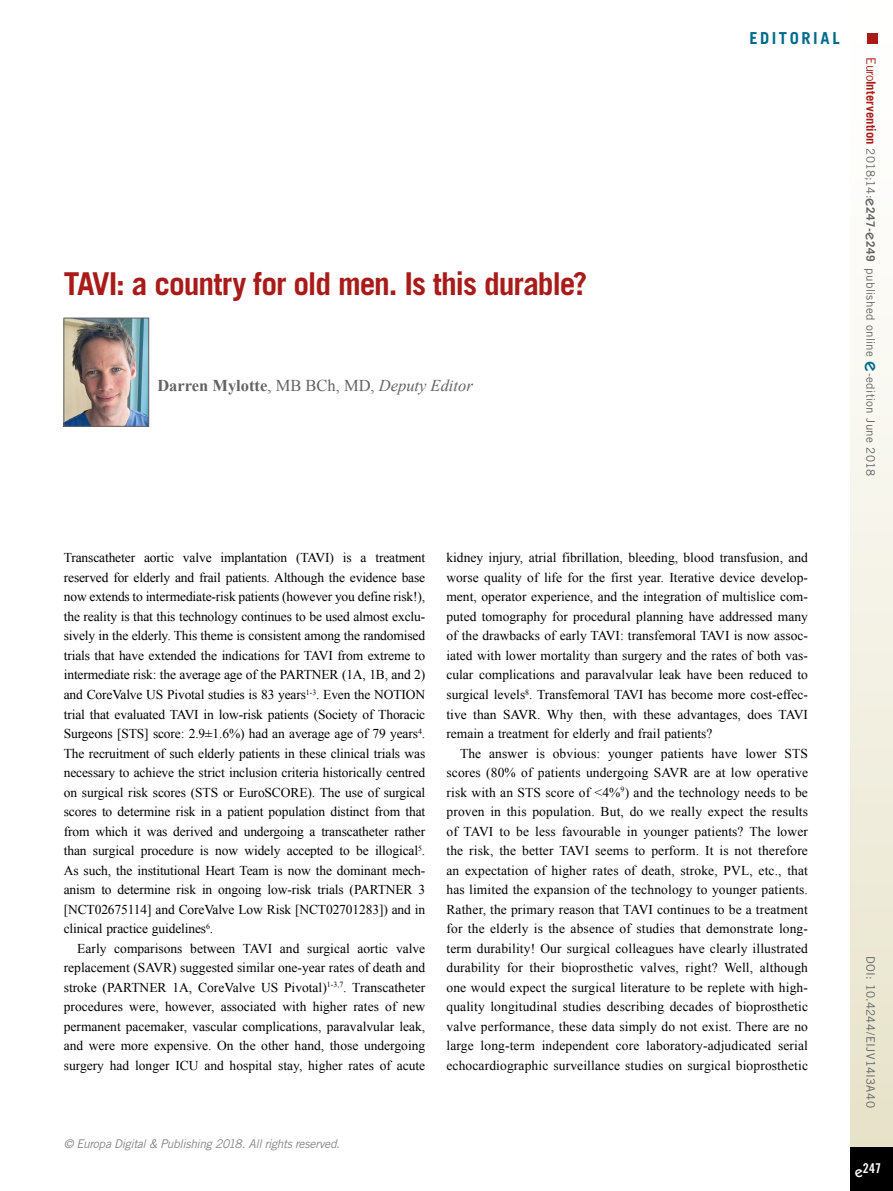
<style>
.page{position:relative;width:893px;height:1191px;background:#fff}
.page>*{position:absolute;margin:0;border:0;box-sizing:border-box;transform-origin:0 0}
.t1{font:700 31.5px "Trade Gothic LT Std";letter-spacing:-.035em;color:#a91b18}
.t2{font:700 16.5px "Times New Roman";color:#646363}
.t3{font:700 16.5px "Trade Gothic LT Std";letter-spacing:.16em;color:#006b8d}
.t4{font:13.5px/19.5px "Times New Roman";color:#000;text-align:justify}
.t5{font:13.5px "Trade Gothic LT Std Bd Cn 20";color:#fff}
.t6{font:italic 12px "Trade Gothic LT Std";letter-spacing:-.03em;color:#878787}
.t7{font:11.7px "Trade Gothic LT Std";letter-spacing:.025em;color:#646363}
.s1{font-weight:400}
.s2{font-weight:400;font-style:italic}
.s3{font-size:12.75px;color:#a91b18}
.s4{font-weight:700;font-size:12.75px;color:#a91b18}
.s5{font-family:"ITC Kabel Std";font-weight:500;font-size:15px}
.s6{font-weight:700}
.s7{font-family:"ITC Kabel Std";font-weight:500;font-size:19.5px;color:#006b8d}
</style>
<div class="page">
<div style="left:850px;top:0;width:43px;height:1191px;background:linear-gradient(to bottom,#fff,#e7e2c9)"></div>
<div style="left:850px;top:1147px;width:43px;height:44px;background:#000"></div>
<div style="left:867px;top:34px;width:11px;height:10px;background:#a91b18"></div>
<img style="left:66px;top:320px;width:81px;height:104px">
<div style="left:64px;top:318px;width:85px;height:108px;border:1px solid #646363"></div>
<h1 class="t1" style="left:64px;top:264px;width:525px">TAVI: a country for old men. Is this durable?</h1>
<p class="t2" style="left:157px;top:374px;width:317px">Darren Mylotte<span class="s1">, MB BCh, MD,</span> <span class="s2">Deputy Editor</span></p>
<p class="t3" style="left:749px;top:28px;width:92px">EDITORIAL</p>
<p class="t7" style="left:878px;top:57px;width:420px;rotate:90deg"><span class="s3">Euro</span><span class="s4">Intervention</span> 2018;14:<span class="s5">e</span><span class="s6">247-</span><span class="s5">e</span><span class="s6">249</span> published online <span class="s7">e</span>-edition June 2018</p>
<p class="t4" style="left:64px;top:548px;width:363px">Transcatheter aortic valve implantation (TAVI) is a treatment reserved for elderly and frail patients. Although the evidence base now extends to intermediate-risk patients (however you define risk!), the reality is that this technology continues to be used almost exclu&shy;sively in the elderly. This theme is consistent among the randomised trials that have extended the indications for TAVI from extreme to intermediate risk: the average age of the PARTNER (1A, 1B, and 2) and CoreValve US Pivotal studies is 83 years<sup>1-3</sup>. Even the NOTION trial that evaluated TAVI in low-risk patients (Society of Thoracic Surgeons [STS] score: 2.9±1.6%) had an average age of 79 years<sup>4</sup>.<br>The recruitment of such elderly patients in these clinical trials was necessary to achieve the strict inclusion criteria historically centred on surgical risk scores (STS or EuroSCORE). The use of surgical scores to determine risk in a patient population distinct from that from which it was derived and undergoing a transcatheter rather than surgical procedure is now widely accepted to be illogical<sup>5</sup>.<br>As such, the institutional Heart Team is now the dominant mech&shy;anism to determine risk in ongoing low-risk trials (PARTNER 3 [NCT02675114] and CoreValve Low Risk [NCT02701283]) and in clinical practice guidelines<sup>6</sup>.</p>
<p class="t4" style="left:64px;top:938px;width:363px;text-indent:14px">Early comparisons between TAVI and surgical aortic valve replacement (SAVR) suggested similar one-year rates of death and stroke (PARTNER 1A, CoreValve US Pivotal)<sup>1-3,7</sup>. Transcatheter procedures were, however, associated with higher rates of new permanent pacemaker, vascular complications, paravalvular leak, and were more expensive. On the other hand, those undergoing surgery had longer ICU and hospital stay, higher rates of acute</p>
<p class="t4" style="left:446px;top:548px;width:363px">kidney injury, atrial fibrillation, bleeding, blood transfusion, and worse quality of life for the first year. Iterative device develop&shy;ment, operator experience, and the integration of multislice com&shy;puted tomography for procedural planning have addressed many of the drawbacks of early TAVI: transfemoral TAVI is now assoc&shy;iated with lower mortality than surgery and the rates of both vas&shy;cular complications and paravalvular leak have been reduced to surgical levels<sup>8</sup>. Transfemoral TAVI has become more cost-effec&shy;tive than SAVR. Why then, with these advantages, does TAVI remain a treatment for elderly and frail patients?</p>
<p class="t4" style="left:446px;top:743px;width:363px;text-indent:14px">The answer is obvious: younger patients have lower STS scores (80% of patients undergoing SAVR are at low operative risk with an STS score of &lt;4%<sup>9</sup>) and the technology needs to be proven in this population. But, do we really expect the results of TAVI to be less favourable in younger patients? The lower the risk, the better TAVI seems to perform. It is not therefore an expectation of higher rates of death, stroke, PVL, etc., that has limited the expansion of the technology to younger patients.<br>Rather, the primary reason that TAVI continues to be a treatment for the elderly is the absence of studies that demonstrate long&shy;term durability! Our surgical colleagues have clearly illustrated durability for their bioprosthetic valves, right? Well, although one would expect the surgical literature to be replete with high&shy;quality longitudinal studies describing decades of bioprosthetic valve performance, these data simply do not exist. There are no large long-term independent core laboratory-adjudicated serial echocardiographic surveillance studies on surgical bioprosthetic</p>
<p class="t6" style="left:64px;top:1137px;width:278px">© Europa Digital &amp; Publishing 2018. All rights reserved.</p>
<p class="t7" style="left:878px;top:955px;width:154px;rotate:90deg">DOI: 10.4244/EIJV14I3A40</p>
<p class="t5" style="left:855px;top:1160px;width:28px"><span class="s5">e</span>247</p>
</div>
